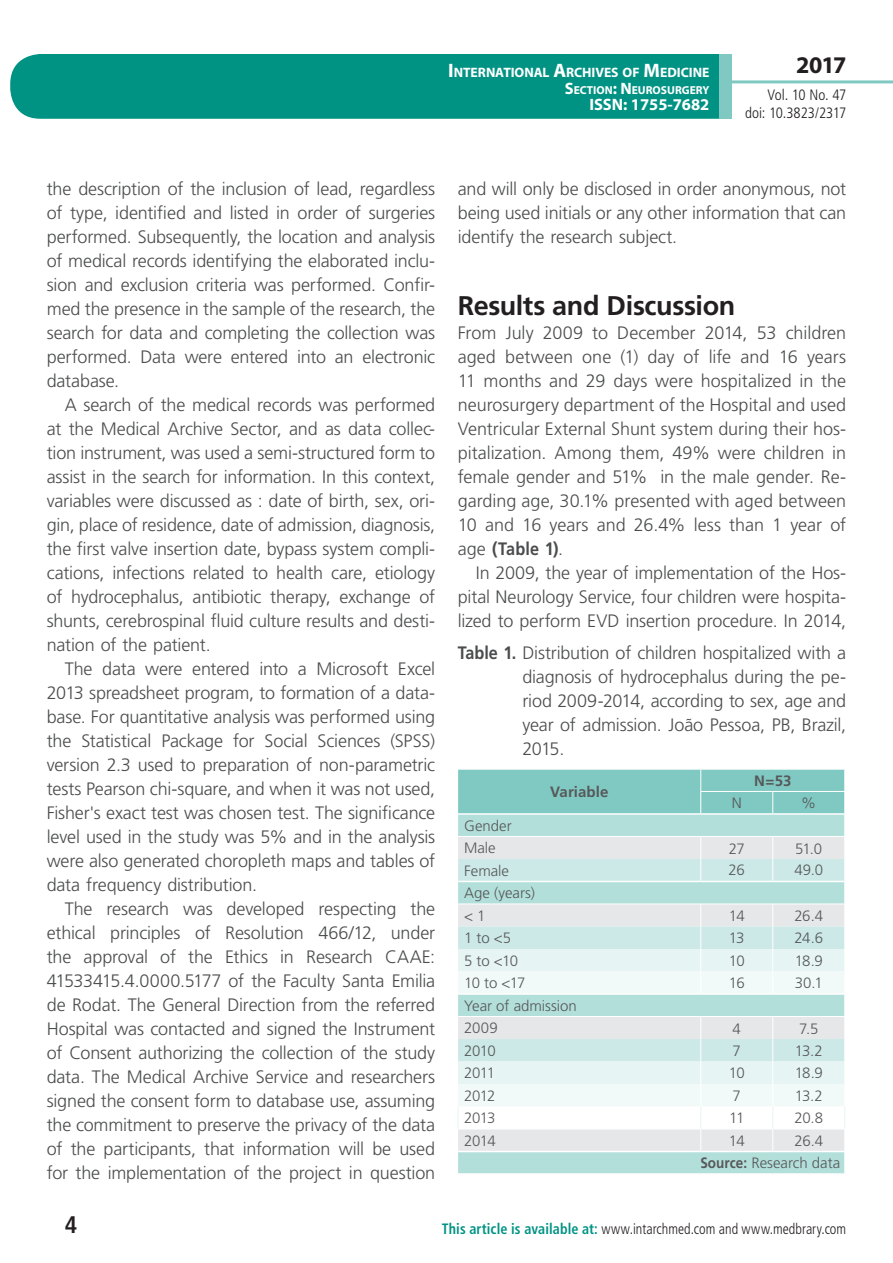
<style>
.page{position:relative;width:893px;height:1263px;background:#fff}
.page>*{position:absolute;margin:0;border:0;box-sizing:border-box;transform-origin:0 0}
.t1{font:700 27px "Frutiger LT Std";letter-spacing:-.015em;color:#231f20}
.t2{font:700 24px "Myriad Pro";color:#231f20}
.t3{font:700 condensed 24px "Frutiger LT Std";color:#231f20}
.t4{font:300 18px/24px "Frutiger LT Std";letter-spacing:-.01em;color:#4b4c4d;text-align:justify}
.t5{font:700 16.5px "Myriad Pro";color:#fff}
.t6{font:300 15px/22.5px "Frutiger LT Std";letter-spacing:-.01em;color:#57585a}
.t7{font:300 condensed 15px "Frutiger LT Std";color:#231f20;scale:.94 1}
.t8{font:300 condensed 15px/18px "Frutiger LT Std";color:#231f20;text-align:right}
.t9{font:700 15px "Frutiger LT Std";letter-spacing:.005em;color:#57585a}
.t10{font:700 13.65px "Myriad Pro";letter-spacing:-.005em;color:#fff}
.t11{font:700 11.55px "Myriad Pro";color:#fff}
.s1{font-size:19.5px}
.s2{font-size:16.5px}
.s3{font-weight:700}
.s4{font-weight:700;color:#009384}
</style>
<div class="page">
<div style="left:10px;top:54px;width:775px;height:65px;background:#009384;border-radius:30px"></div>
<div style="left:732px;top:0;width:161px;height:157px;background:#fff"></div>
<hr style="left:730px;top:80px;width:163px;height:3px;background:#80c9c2">
<div style="left:719px;top:54px;width:13px;height:65px;background:#80c9c2"></div>
<svg style="left:458px;top:769px;width:387px;height:404px"></svg>
<hr style="left:700px;top:791px;width:73px;height:1px;background:#fff">
<hr style="left:773px;top:791px;width:72px;height:1px;background:#fff">
<p class="t10" style="left:448px;top:64px;width:263px"><span class="s1">I</span>NTERNATIONAL <span class="s1">A</span>RCHIVES OF <span class="s1">M</span>EDICINE</p>
<p class="t11" style="left:565px;top:82px;width:146px"><span class="s2">S</span>ECTION<span class="s2">: N</span> EUROSURGERY</p>
<p class="t5" style="left:589px;top:94px;width:122px">ISSN: 1755-7682</p>
<h2 class="t2" style="left:796px;top:49px;width:52px">2017</h2>
<p class="t8" style="left:745px;top:86px;width:103px">Vol. 10 No. 47 doi: 10.3823/2317</p>
<p class="t4" style="left:47px;top:177px;width:390px">the description of the inclusion of lead, regardless of type, identified and listed in order of surgeries performed. Subsequently, the location and analysis of medical records identifying the elaborated inclu&shy;sion and exclusion criteria was performed. Confir&shy;med the presence in the sample of the research, the search for data and completing the collection was performed. Data were entered into an electronic database.</p>
<p class="t4" style="left:47px;top:393px;width:390px;text-indent:18px">A search of the medical records was performed at the Medical Archive Sector, and as data collec&shy;tion instrument, was used a semi-structured form to assist in the search for information. In this context, variables were discussed as : date of birth, sex, ori&shy;gin, place of residence, date of admission, diagnosis, the first valve insertion date, bypass system compli&shy;cations, infections related to health care, etiology of hydrocephalus, antibiotic therapy, exchange of shunts, cerebrospinal fluid culture results and desti&shy;nation of the patient.</p>
<p class="t4" style="left:47px;top:657px;width:390px;text-indent:18px">The data were entered into a Microsoft Excel 2013 spreadsheet program, to formation of a data&shy;base. For quantitative analysis was performed using the Statistical Package for Social Sciences (SPSS) version 2.3 used to preparation of non-parametric tests Pearson chi-square, and when it was not used, Fisher's exact test was chosen test. The significance level used in the study was 5% and in the analysis were also generated choropleth maps and tables of data frequency distribution.</p>
<p class="t4" style="left:47px;top:897px;width:390px;text-indent:18px">The research was developed respecting the ethical principles of Resolution 466/12, under the approval of the Ethics in Research CAAE:<br>41533415.4.0000.5177 of the Faculty Santa Emilia de Rodat. The General Direction from the referred Hospital was contacted and signed the Instrument of Consent authorizing the collection of the study data. The Medical Archive Service and researchers signed the consent form to database use, assuming the commitment to preserve the privacy of the data of the participants, that information will be used for the implementation of the project in question</p>
<p class="t4" style="left:458px;top:177px;width:390px">and will only be disclosed in order anonymous, not being used initials or any other information that can identify the research subject.</p>
<h1 class="t1" style="left:458px;top:290px;width:279px">Results and Discussion</h1>
<p class="t4" style="left:458px;top:321px;width:390px">From July 2009 to December 2014, 53 children aged between one (1) day of life and 16 years 11 months and 29 days were hospitalized in the neurosurgery department of the Hospital and used Ventricular External Shunt system during their hos&shy;pitalization. Among them, 49% were children in female gender and 51% in the male gender. Re&shy;garding age, 30.1% presented with aged between 10 and 16 years and 26.4% less than 1 year of age <span class="s3">(Table 1)</span>.</p>
<p class="t4" style="left:458px;top:561px;width:390px;text-indent:18px">In 2009, the year of implementation of the Hos&shy;pital Neurology Service, four children were hospita&shy;lized to perform EVD insertion procedure. In 2014,</p>
<p class="t4" style="left:522px;top:641px;width:325px;text-indent:-65px"><span class="s3">Table 1.</span> Distribution of children hospitalized with a diagnosis of hydrocephalus during the pe&shy;riod 2009-2014, according to sex, age and year of admission. João Pessoa, PB, Brazil, 2015.</p>
<p class="t9" style="left:550px;top:783px;width:60px">Variable</p>
<p class="t9" style="left:754px;top:772px;width:39px">N=53</p>
<p class="t6" style="left:732px;top:792px;width:12px">N</p>
<p class="t6" style="left:801px;top:792px;width:16px">%</p>
<p class="t6" style="left:464px;top:815px;width:49px">Gender<br>Male</p>
<p class="t6" style="left:729px;top:837px;width:18px">27</p>
<p class="t6" style="left:795px;top:837px;width:29px">51.0</p>
<p class="t6" style="left:464px;top:860px;width:46px">Female</p>
<p class="t6" style="left:729px;top:859px;width:18px">26</p>
<p class="t6" style="left:794px;top:859px;width:30px">49.0</p>
<p class="t6" style="left:464px;top:882px;width:72px">Age (years) &lt; 1</p>
<p class="t6" style="left:729px;top:905px;width:17px">14</p>
<p class="t6" style="left:794px;top:905px;width:30px">26.4</p>
<p class="t6" style="left:464px;top:927px;width:49px">1 to &lt;5</p>
<p class="t6" style="left:729px;top:927px;width:17px">13</p>
<p class="t6" style="left:794px;top:927px;width:30px">24.6</p>
<p class="t6" style="left:464px;top:950px;width:56px">5 to &lt;10</p>
<p class="t6" style="left:729px;top:950px;width:18px">10</p>
<p class="t6" style="left:795px;top:950px;width:30px">18.9</p>
<p class="t6" style="left:464px;top:972px;width:63px">10 to &lt;17</p>
<p class="t6" style="left:729px;top:972px;width:17px">16</p>
<p class="t6" style="left:795px;top:972px;width:29px">30.1</p>
<p class="t6" style="left:464px;top:995px;width:114px">Year of admission<br>2009</p>
<p class="t6" style="left:733px;top:1017px;width:10px">4</p>
<p class="t6" style="left:799px;top:1017px;width:21px">7.5</p>
<p class="t6" style="left:464px;top:1040px;width:33px">2010</p>
<p class="t6" style="left:733px;top:1040px;width:10px">7</p>
<p class="t6" style="left:795px;top:1040px;width:30px">13.2</p>
<p class="t6" style="left:464px;top:1062px;width:32px">2011</p>
<p class="t6" style="left:729px;top:1062px;width:18px">10</p>
<p class="t6" style="left:795px;top:1062px;width:30px">18.9</p>
<p class="t6" style="left:464px;top:1085px;width:33px">2012</p>
<p class="t6" style="left:733px;top:1085px;width:10px">7</p>
<p class="t6" style="left:795px;top:1085px;width:30px">13.2</p>
<p class="t6" style="left:464px;top:1107px;width:33px">2013</p>
<p class="t6" style="left:729px;top:1107px;width:17px">11</p>
<p class="t6" style="left:794px;top:1107px;width:30px">20.8</p>
<p class="t6" style="left:464px;top:1130px;width:33px">2014</p>
<p class="t6" style="left:729px;top:1129px;width:17px">14</p>
<p class="t6" style="left:700px;top:1129px;width:141px;text-indent:94px">26.4<br><span class="s3">Source:</span> Research data</p>
<h2 class="t3" style="left:65px;top:1210px;width:14px">4</h2>
<p class="t7" style="left:442px;top:1220px;width:432px"><span class="s4">This article is available at:</span> www.intarchmed.com and www.medbrary.com</p>
</div>
